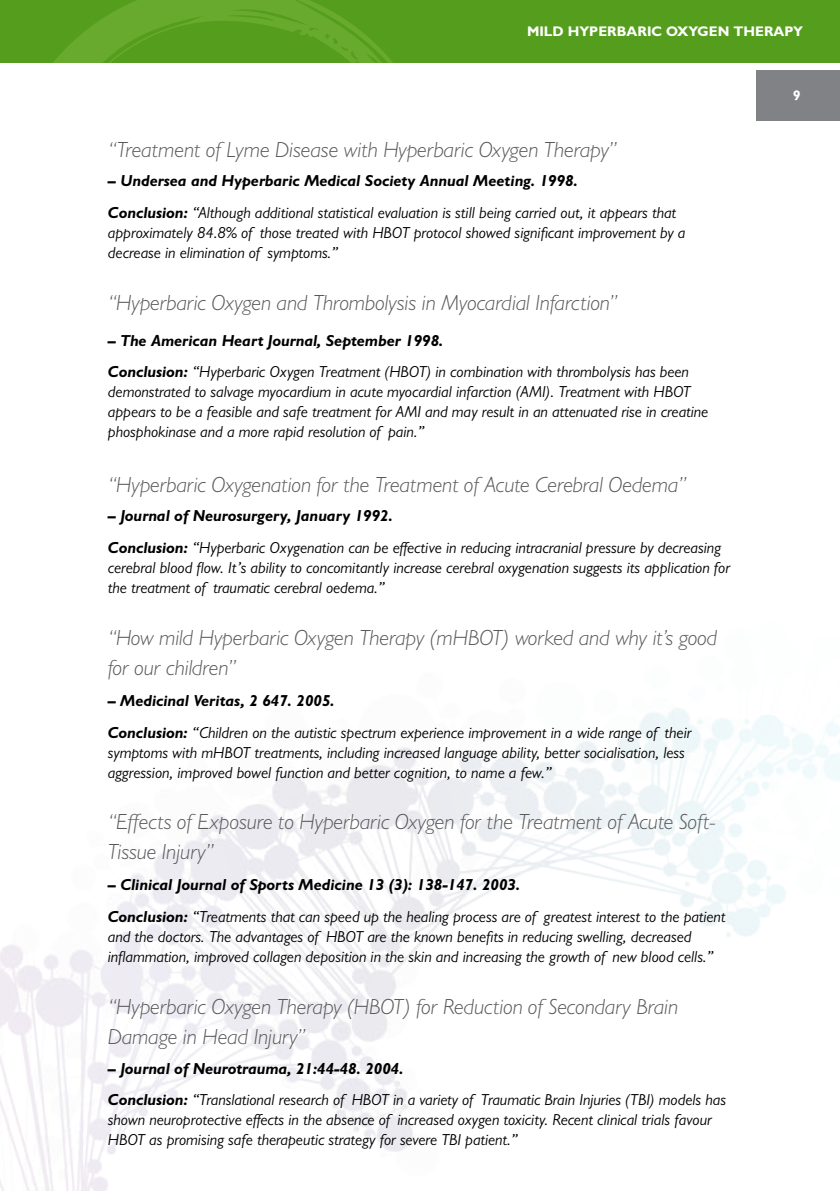
<style>
.page{position:relative;width:840px;height:1191px;background:#fff}
.page>*{position:absolute;margin:0;border:0;box-sizing:border-box;transform-origin:0 0}
.t1{font:italic 300 22px/30px "Gill Sans MT Pro";color:#58595b}
.t2{font:italic 16px/20px "Gill Sans MT Pro";color:#000}
.t3{font:700 14px "Gill Sans MT Pro";color:#fff}
.s1{font-weight:700}
</style>
<div class="page">
<div style="left:0;top:0;width:839px;height:62px;background:#559d1d"></div>
<svg style="left:0;top:0;width:450px;height:63px"></svg>
<div style="left:756px;top:70px;width:83px;height:50px;background:#808285"></div>
<p class="t3" style="left:526px;top:22px;width:277px">MILD HYPERBARIC OXYGEN TH ERAPY</p>
<h1 class="t1" style="left:108px;top:134px;width:510px">“Treatment of Lyme Disease with Hyperbaric Oxygen Therapy”</h1>
<p class="t2" style="left:108px;top:165px;width:569px;line-height:31.4px"><span class="s1">– Undersea and Hyperbaric Medical Society Annual Meeting. 1998.<br>Conclusion:</span> “Although additional statistical evaluation is still being carried out, it appears that</p>
<p class="t2" style="left:108px;top:222px;width:578px">approximately 84.8% of those treated with HBOT protocol showed significant improvement by a decrease in elimination of symptoms.”</p>
<h1 class="t1" style="left:108px;top:287px;width:511px">“Hyperbaric Oxygen and Thrombolysis in Myocardial Infarction”</h1>
<p class="t2" style="left:108px;top:324px;width:582px;line-height:31.4px"><span class="s1">– The American Heart Journal, September 1998.<br>Conclusion:</span> “Hyperbaric Oxygen Treatment (HBOT) in combination with thrombolysis has been</p>
<p class="t2" style="left:108px;top:381px;width:601px">demonstrated to salvage myocardium in acute myocardial infarction (AMI). Treatment with HBOT appears to be a feasible and safe treatment for AMI and may result in an attenuated rise in creatine phosphokinase and a more rapid resolution of pain.”</p>
<h1 class="t1" style="left:108px;top:469px;width:580px">“Hyperbaric Oxygenation for the Treatment of Acute Cerebral Oedema”</h1>
<p class="t2" style="left:108px;top:500px;width:614px;line-height:31.4px"><span class="s1">– Journal of Neurosurgery, January 1992.<br>Conclusion:</span> “Hyperbaric Oxygenation can be effective in reducing intracranial pressure by decreasing</p>
<p class="t2" style="left:108px;top:557px;width:623px">cerebral blood flow. It’s ability to concomitantly increase cerebral oxygenation suggests its application for the treatment of traumatic cerebral oedema.”</p>
<h1 class="t1" style="left:108px;top:622px;width:610px">“How mild Hyperbaric Oxygen Therapy (mHBOT) worked and why it’s good for our children”</h1>
<p class="t2" style="left:108px;top:685px;width:584px;line-height:31.4px"><span class="s1">– Medicinal Veritas, 2 647. 2005.<br>Conclusion:</span> “Children on the autistic spectrum experience improvement in a wide range of their</p>
<p class="t2" style="left:108px;top:742px;width:578px">symptoms with mHBOT treatments, including increased language ability, better socialisation, less aggression, improved bowel function and better cognition, to name a few.”</p>
<h1 class="t1" style="left:108px;top:806px;width:608px">“Effects of Exposure to Hyperbaric Oxygen for the Treatment of Acute Soft-<br>Tissue Injury”</h1>
<p class="t2" style="left:108px;top:869px;width:619px;line-height:31.4px"><span class="s1">– Clinical Journal of Sports Medicine 13 (3): 138-147. 2003.<br>Conclusion:</span> “Treatments that can speed up the healing process are of greatest interest to the patient</p>
<p class="t2" style="left:108px;top:926px;width:607px">and the doctors. The advantages of HBOT are the known benefits in reducing swelling, decreased inflammation, improved collagen deposition in the skin and increasing the growth of new blood cells.”</p>
<h1 class="t1" style="left:108px;top:991px;width:571px">“Hyperbaric Oxygen Therapy (HBOT) for Reduction of Secondary Brain<br>Damage in Head Injury”</h1>
<p class="t2" style="left:108px;top:1052px;width:619px;line-height:31.4px"><span class="s1">– Journal of Neurotrauma, 21:44-48. 2004.<br>Conclusion:</span> “Translational research of HBOT in a variety of Traumatic Brain Injuries (TBI) models has</p>
<p class="t2" style="left:108px;top:1109px;width:605px">shown neuroprotective effects in the absence of increased oxygen toxicity. Recent clinical trials favour<br>HBOT as promising safe therapeutic strategy for severe TBI patient.”</p>
<p class="t3" style="left:792px;top:87px;width:9px">9</p>
</div>
